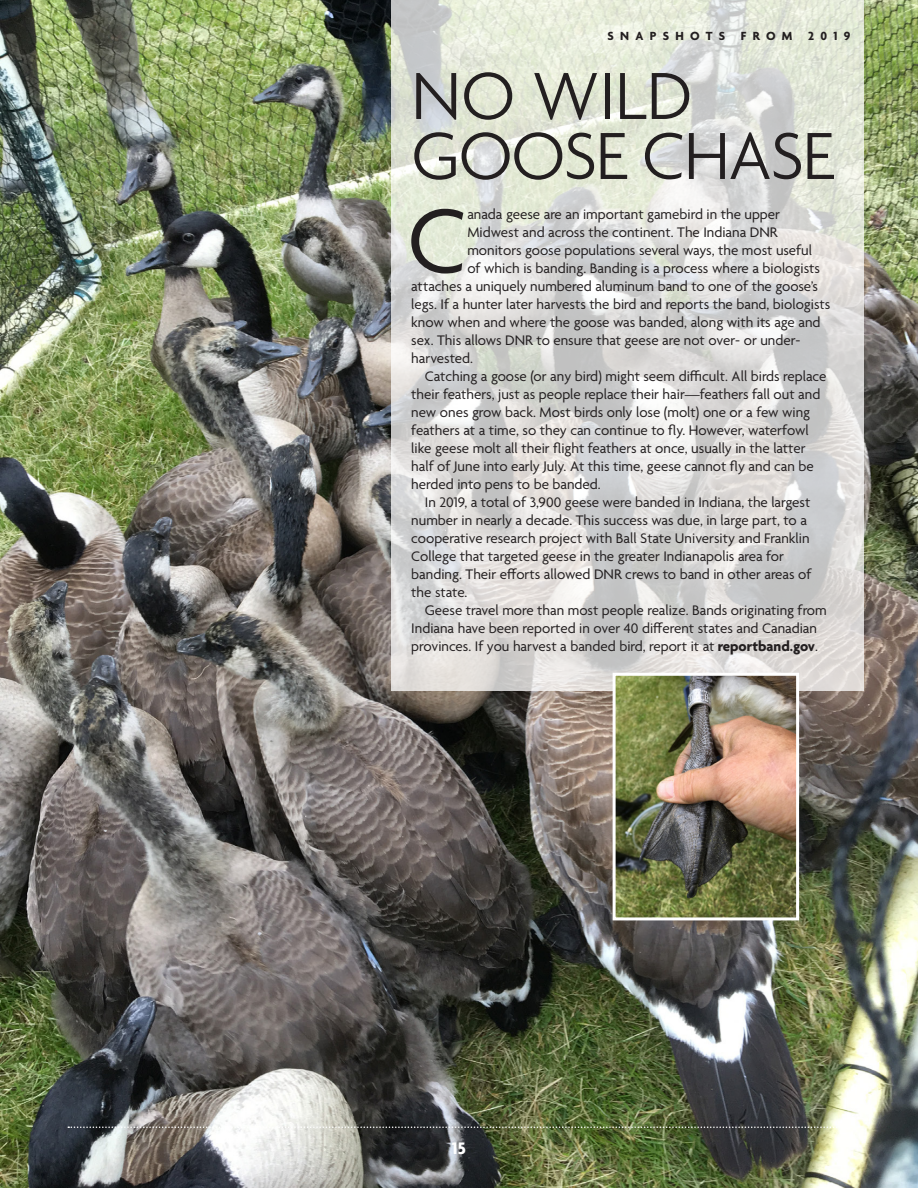
<style>
.page{position:relative;width:918px;height:1188px;background:#fff}
.page>*{position:absolute;margin:0;border:0;box-sizing:border-box;transform-origin:0 0}
.body{font:99.6px "Agenda";color:#231f20}
.heading{font:300 72px/60px "Agenda";letter-spacing:-.02em;color:#231f20}
.t1{font:700 18px "Agenda";color:#fff}
.body-2{font:15px/18px "Agenda";color:#231f20}
.t2{font:700 12.75px "Agenda";letter-spacing:.5em;color:#231f20}
.s1{font-weight:700}
</style>
<div class="page">
<img style="left:0;top:0;width:918px;height:1188px">
<svg style="left:392px;top:0;width:472px;height:691px;background:#dcdcd8"></svg>
<svg style="left:68px;top:1126px;width:784px;height:2px"></svg>
<img style="left:617px;top:677px;width:178px;height:239px">
<div style="left:613px;top:673px;width:186px;height:247px;border:3px solid #fff"></div>
<p class="t2" style="left:607px;top:30px;width:245px">SNAPSHOTS FROM 2019</p>
<p class="heading" style="left:411px;top:70px;width:425px">NO WILD<br>GOOSE CHASE</p>
<p class="body" style="left:407px;top:187px;width:62px">C</p>
<p class="body-2" style="left:467px;top:206px;width:314px">anada geese are an important gamebird in the upper</p>
<p class="body-2" style="left:467px;top:224px;width:312px">Midwest and across the continent. The Indiana DNR</p>
<p class="body-2" style="left:467px;top:242px;width:346px">monitors goose populations several ways, the most useful</p>
<p class="body-2" style="left:467px;top:260px;width:354px">of which is banding. Banding is a process where a biologists</p>
<p class="body-2" style="left:411px;top:278px;width:408px">attaches a uniquely numbered aluminum band to one of the goose’s</p>
<p class="body-2" style="left:411px;top:296px;width:421px">legs. If a hunter later harvests the bird and reports the band, biologists</p>
<p class="body-2" style="left:411px;top:314px;width:411px">know when and where the goose was banded, along with its age and</p>
<p class="body-2" style="left:411px;top:332px;width:391px">sex. This allows DNR to ensure that geese are not over- or under-</p>
<p class="body-2" style="left:411px;top:350px;width:63px">harvested.</p>
<p class="body-2" style="left:411px;top:368px;width:417px;text-indent:14px">Catching a goose (or any bird) might seem difficult. All birds replace their feathers, just as people replace their hair—feathers fall out and new ones grow back. Most birds only lose (molt) one or a few wing feathers at a time, so they can continue to fly. However, waterfowl like geese molt all their flight feathers at once, usually in the latter half of June into early July. At this time, geese cannot fly and can be herded into pens to be banded.</p>
<p class="body-2" style="left:411px;top:494px;width:402px;text-indent:14px">In 2019, a total of 3,900 geese were banded in Indiana, the largest number in nearly a decade. This success was due, in large part, to a cooperative research project with Ball State University and Franklin College that targeted geese in the greater Indianapolis area for banding. Their efforts allowed DNR crews to band in other areas of the state.</p>
<p class="body-2" style="left:411px;top:602px;width:417px;text-indent:14px">Geese travel more than most people realize. Bands originating from<br>Indiana have been reported in over 40 different states and Canadian provinces. If you harvest a banded bird, report it at <span class="s1">reportband.gov</span>.</p>
<p class="t1" style="left:452px;top:1139px;width:16px">15</p>
</div>
